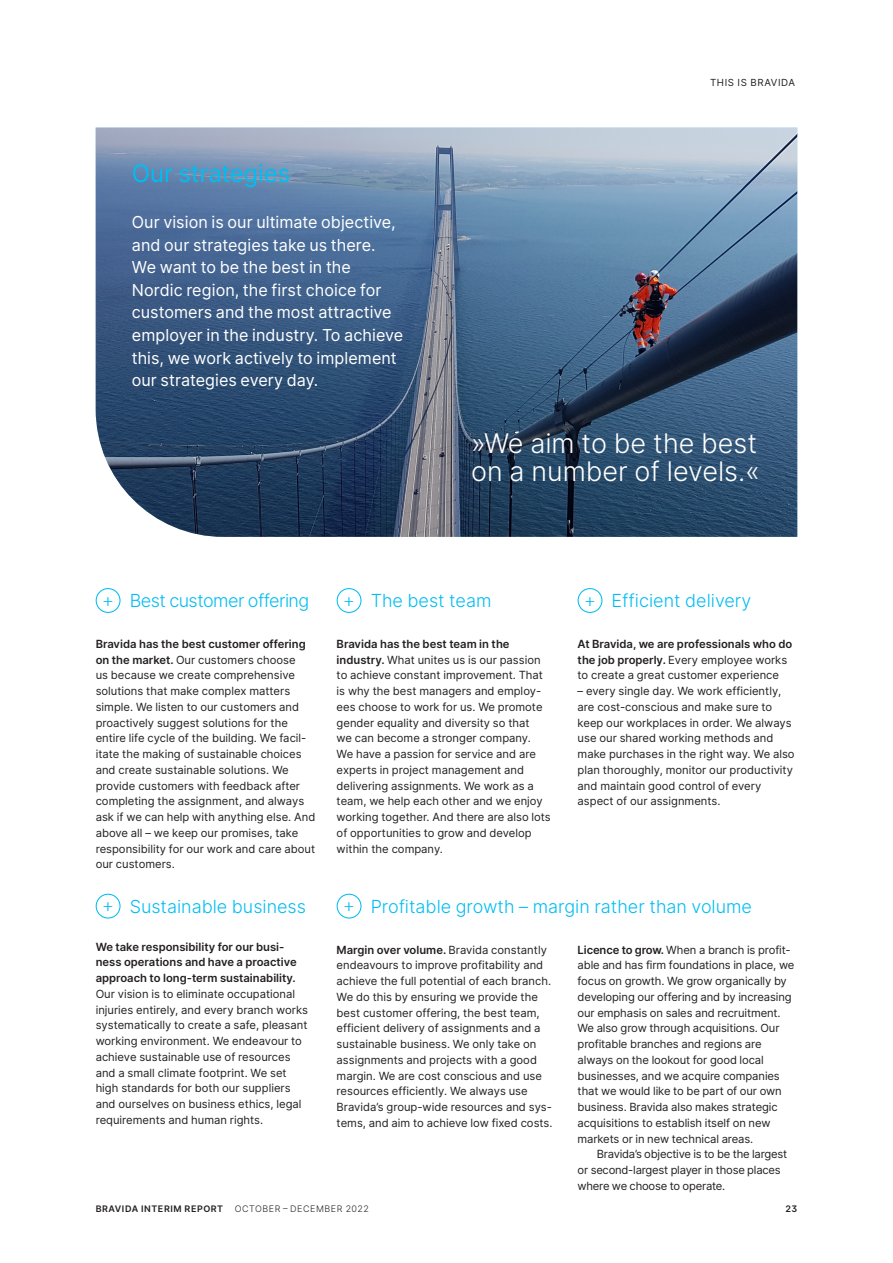
<style>
.page{position:relative;width:893px;height:1263px;background:#fff}
.page>*{position:absolute;margin:0;border:0;box-sizing:border-box;transform-origin:0 0}
.t1{font:300 27px/28.5px "Inter";color:#fff}
.t2{font:24px "Inter";color:#01bdf2}
.t3{font:300 18px "Inter";color:#01bdf2}
.t4{font:300 18px "Inter";letter-spacing:-.03em;color:#01bdf2}
.t5{font:16.5px/22.5px "Inter";letter-spacing:.005em;color:#fff}
.t6{font:11.25px/15.8px "Inter";color:#231f20}
.t7{font:600 11.25px/15.8px "Inter";color:#231f20}
.t8{font:11.25px/15.8px "Inter";letter-spacing:-.02em;color:#231f20}
.t9{font:9.75px "Inter";letter-spacing:.06em;color:#231f20}
.t10{font:600 9px "Inter";letter-spacing:.06em;color:#231f20}
.t11{font:300 9px "Inter";letter-spacing:.06em;color:#231f20}
.s1{font-family:"Minion Pro";font-weight:400}
.s2{font-weight:600}
</style>
<div class="page">
<img style="left:96px;top:128px;width:701px;height:409px">
<div style="left:96px;top:588px;width:25px;height:25px;border:1px solid #01bdf2;border-radius:50%"></div>
<div style="left:337px;top:588px;width:24px;height:25px;border:1px solid #01bdf2;border-radius:50%"></div>
<div style="left:578px;top:588px;width:24px;height:25px;border:1px solid #01bdf2;border-radius:50%"></div>
<div style="left:96px;top:894px;width:25px;height:24px;border:1px solid #01bdf2;border-radius:50%"></div>
<div style="left:337px;top:894px;width:24px;height:24px;border:1px solid #01bdf2;border-radius:50%"></div>
<h2 class="t2" style="left:132px;top:156px;width:160px">Our strategies</h2>
<p class="t5" style="left:132px;top:211px;width:273px">Our vision is our ultimate objective, and our strategies take us there.<br>We want to be the best in the Nordic region, the first choice for customers and the most attractive employer in the industry. To achieve this, we work actively to implement our strategies every day.</p>
<p class="t9" style="left:710px;top:75px;width:87px">THIS IS BRAVIDA</p>
<h1 class="t1" style="left:471px;top:428px;width:290px">»We aim to be the best on a number of levels.«</h1>
<h3 class="t4" style="left:103px;top:588px;width:208px"><span class="s1">+</span> Best customer offering</h3>
<p class="t6" style="left:96px;top:636px;width:221px"><span class="s2">Bravida has the best customer offering on the market.</span> Our customers choose<br>us because we create comprehensive solutions that make complex matters simple. We listen to our customers and proactively suggest solutions for the entire life cycle of the building. We facil&shy;itate the making of sustainable choices and create sustainable solutions. We provide customers with feedback after completing the assignment, and always ask if we can help with anything else. And above all – we keep our promises, take responsibility for our work and care about our customers.</p>
<h3 class="t3" style="left:103px;top:893px;width:205px"><span class="s1">+</span> Sustainable business</h3>
<p class="t7" style="left:96px;top:938px;width:203px">We take responsibility for our busi&shy;ness operations and have a proactive approach to long-term sustainability.</p>
<p class="t6" style="left:96px;top:985px;width:214px">Our vision is to eliminate occupational injuries entirely, and every branch works systematically to create a safe, pleasant working environment. We endeavour to achieve sustainable use of resources and a small climate footprint. We set high standards for both our suppliers and ourselves on business ethics, legal requirements and human rights.</p>
<h3 class="t3" style="left:344px;top:588px;width:149px"><span class="s1">+</span> The best team</h3>
<p class="t6" style="left:337px;top:636px;width:216px"><span class="s2">Bravida has the best team in the industry.</span> What unites us is our passion to achieve constant improvement. That is why the best managers and employ&shy;ees choose to work for us. We promote gender equality and diversity so that<br>we can become a stronger company.<br>We have a passion for service and are experts in project management and delivering assignments. We work as a team, we help each other and we enjoy working together. And there are also lots of opportunities to grow and develop within the company.</p>
<h3 class="t3" style="left:585px;top:588px;width:168px"><span class="s1">+</span> Efficient delivery</h3>
<p class="t6" style="left:578px;top:636px;width:216px"><span class="s2">At Bravida, we are professionals who do the job properly.</span> Every employee works to create a great customer experience</p>
<p class="t6" style="left:578px;top:683px;width:219px">– every single day. We work efficiently, are cost-conscious and make sure to keep our workplaces in order. We always use our shared working methods and make purchases in the right way. We also plan thoroughly, monitor our productivity and maintain good control of every aspect of our assignments.</p>
<h3 class="t3" style="left:344px;top:893px;width:410px"><span class="s1">+</span> Profitable growth – margin rather than volume</h3>
<p class="t6" style="left:337px;top:941px;width:217px"><span class="s2">Margin over volume.</span> Bravida constantly endeavours to improve profitability and achieve the full potential of each branch.<br>We do this by ensuring we provide the best customer offering, the best team, efficient delivery of assignments and a sustainable business. We only take on assignments and projects with a good margin. We are cost conscious and use resources efficiently. We always use Bravida’s group-wide resources and sys&shy;tems, and aim to achieve low fixed costs.</p>
<p class="t6" style="left:578px;top:941px;width:218px"><span class="s2">Licence to grow.</span> When a branch is profit&shy;able and has firm foundations in place, we focus on growth. We grow organically by developing our offering and by increasing our emphasis on sales and recruitment.<br>We also grow through acquisitions. Our profitable branches and regions are always on the lookout for good local businesses, and we acquire companies that we would like to be part of our own business. Bravida also makes strategic acquisitions to establish itself on new markets or in new technical areas.</p>
<p class="t8" style="left:578px;top:1146px;width:211px;text-indent:19px">Bravida’s objective is to be the largest or second-largest player in those places where we choose to operate.</p>
<p class="t10" style="left:96px;top:1202px;width:129px">BRAVIDA INTERIM REPORT</p>
<p class="t11" style="left:235px;top:1202px;width:136px">OCTOBER – DECEMBER 2022</p>
<p class="t10" style="left:785px;top:1202px;width:13px">23</p>
</div>
